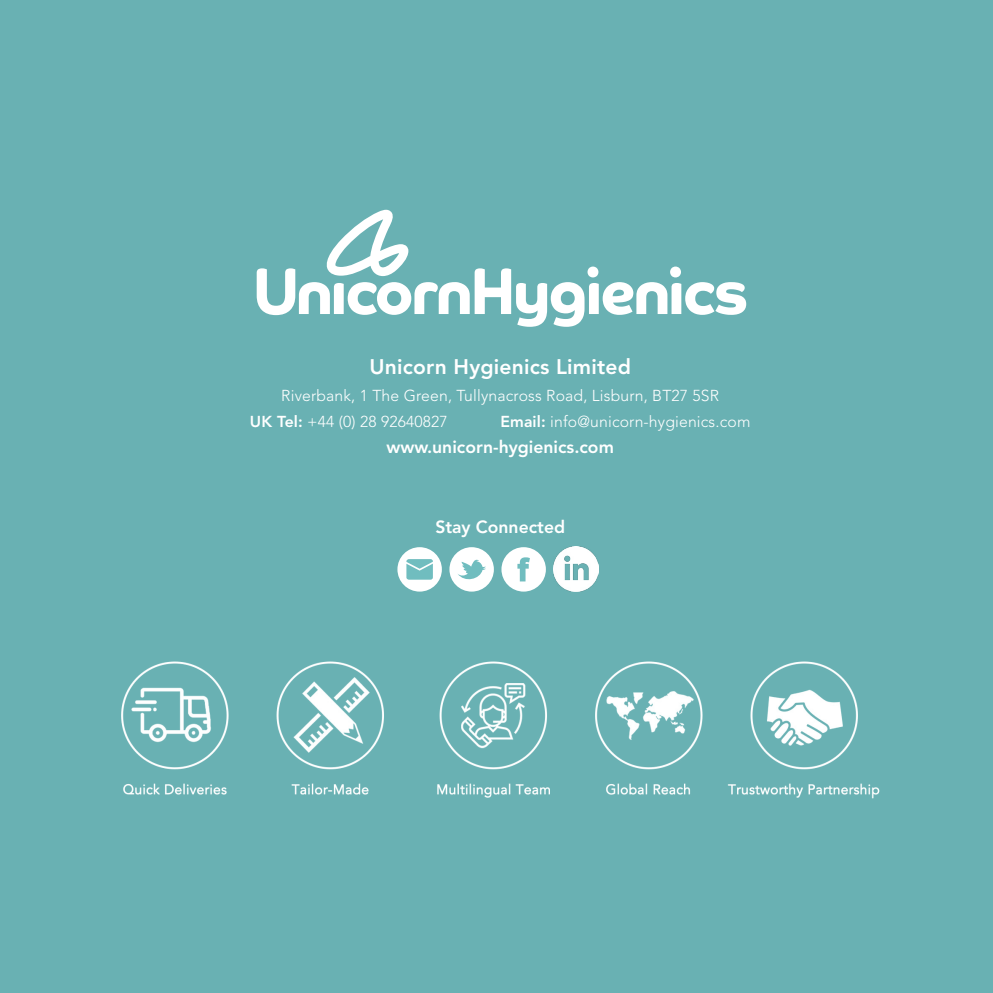
<style>
.page{position:relative;width:993px;height:993px;background:#fff}
.page>*{position:absolute;margin:0;border:0;box-sizing:border-box;transform-origin:0 0}
.t1{font:800 21px "Avenir LT Std";letter-spacing:.01em;color:#fff}
.t2{font:800 17.5px "Avenir LT Std";color:#fff}
.t3{font:300 15.75px/26.2px "Avenir LT Std";letter-spacing:.01em;color:#fff}
.s1{font-weight:800}
</style>
<div class="page">
<div style="left:0;top:0;width:992px;height:992px;background:#69b1b3"></div>
<svg style="left:256px;top:210px;width:490px;height:117px"></svg>
<div style="left:501px;top:547px;width:44px;height:44px;background:#fff;border-radius:50%"></div>
<svg style="left:517px;top:557px;width:12px;height:24px"></svg>
<div style="left:449px;top:547px;width:44px;height:44px;background:#fff;border-radius:50%"></div>
<svg style="left:458px;top:559px;width:28px;height:21px"></svg>
<div style="left:397px;top:547px;width:44px;height:44px;background:#fff;border-radius:50%"></div>
<svg style="left:406px;top:559px;width:27px;height:20px"></svg>
<img style="left:553px;top:546px;width:45px;height:45px">
<img style="left:121px;top:661px;width:759px;height:138px">
<h1 class="t1" style="left:369px;top:354px;width:263px">Unicorn Hygienics Limited</h1>
<p class="t3" style="left:250px;top:382px;width:470px;text-indent:31px">Riverbank, 1 The Green, Tullynacross Road, Lisburn, BT27 5SR<br><span class="s1">UK Tel:</span> +44 (0) 28 92640827</p>
<p class="t3" style="left:500px;top:408px;width:251px"><span class="s1">Email:</span> info@unicorn-hygienics.com</p>
<p class="t2" style="left:386px;top:437px;width:229px">www.unicorn-hygienics.com</p>
<p class="t2" style="left:435px;top:516px;width:131px">Stay Connected</p>
</div>
